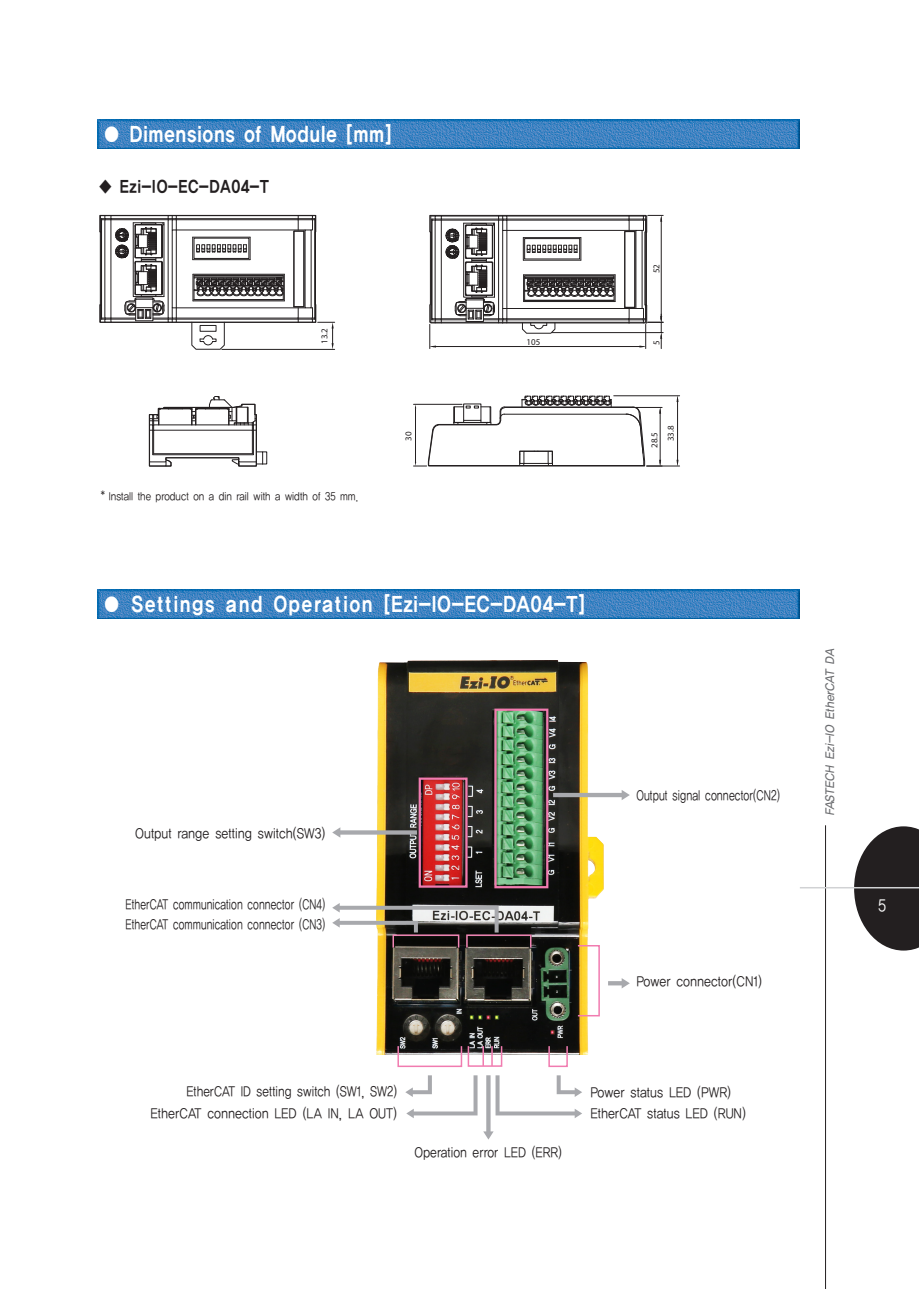
<style>
.page{position:relative;width:919px;height:1289px;background:#fff}
.page>*{position:absolute;margin:0;border:0;box-sizing:border-box;transform-origin:0 0}
.t1{font:22.5px "YDIYGO150 KSCPC EUC H";color:#fff;scale:.85 1}
.t2{font:22.5px "YDIYGO150 KSCPC EUC H";letter-spacing:-.05em;color:#fff;scale:.85 1}
.t3{font:18px "YDIYGO150 KSCPC EUC H";letter-spacing:-.05em;color:#231f20;scale:.85 1}
.t4{font:18px "YDIYGO120 KSCPC EUC H";color:#fff;scale:.85 1}
.국문_설명문구_9_5pt_왼쪽정렬{font:15px "YDIYGO120 KSCPC EUC H";letter-spacing:-.05em;color:#231f20;scale:.85 1}
.국문_설명문구_9_5pt_왼쪽정렬-2{font:15px "YDIYGO120 KSCPC EUC H";letter-spacing:-.05em;color:#231f20;scale:.71 1}
.국문_설명문구_9_5pt_왼쪽정렬-3{font:15px "YDIYGO120 KSCPC EUC H";letter-spacing:-.05em;color:#231f20;scale:.81 1}
.국문_설명문구_9_5pt_왼쪽정렬-4{font:15px "YDIYGO120 KSCPC EUC H";letter-spacing:-.05em;color:#231f20;scale:.73 1}
.국문_설명문구_9_5pt_왼쪽정렬-5{font:15px "YDIYGO120 KSCPC EUC H";letter-spacing:-.05em;color:#231f20;scale:.83 1}
.t5{font:italic 12.9px "YDIYGO130 KSCPC EUC H";color:#6c6d70;scale:.94 1}
.t6{font:12px "YDIYGO120 KSCPC EUC H";letter-spacing:-.06em;color:#231f20;scale:.85 1}
.t7{font:9px/16.2px "Myriad Pro";color:#231f20}
</style>
<div class="page">
<svg style="left:854px;top:826px;width:64px;height:124px"></svg>
<hr style="left:825px;top:825px;width:1px;height:463px;background:#231f20">
<hr style="left:799px;top:887px;width:119px;height:1px;background:#d1d2d4">
<img style="left:98px;top:119px;width:701px;height:30px">
<img style="left:98px;top:589px;width:701px;height:30px">
<hr style="left:646px;top:466px;width:33px;height:1px;background:#231f20">
<hr style="left:613px;top:395px;width:66px;height:1px;background:#231f20">
<hr style="left:677px;top:400px;width:1px;height:62px;background:#231f20">
<div style="left:262px;top:451px;width:5px;height:13px;border:1px solid #231f20"></div>
<svg style="left:99px;top:214px;width:235px;height:136px"></svg>
<svg style="left:429px;top:214px;width:234px;height:134px"></svg>
<svg style="left:413px;top:395px;width:249px;height:72px"></svg>
<svg style="left:148px;top:396px;width:115px;height:71px"></svg>
<img style="left:376px;top:660px;width:227px;height:394px">
<div style="left:577px;top:945px;width:23px;height:71px;border:2px solid #f17cb0"></div>
<div style="left:548px;top:1045px;width:20px;height:22px;border:2px solid #f17cb0"></div>
<div style="left:397px;top:1045px;width:65px;height:22px;border:2px solid #f17cb0"></div>
<div style="left:392px;top:934px;width:67px;height:14px;border:2px solid #f287b6"></div>
<div style="left:466px;top:934px;width:65px;height:14px;border:2px solid #f287b6"></div>
<div style="left:467px;top:1045px;width:35px;height:21px;border:2px solid #f17cb0"></div>
<svg style="left:332px;top:827px;width:85px;height:10px"></svg>
<svg style="left:553px;top:789px;width:76px;height:11px"></svg>
<svg style="left:608px;top:978px;width:21px;height:10px"></svg>
<svg style="left:405px;top:1075px;width:72px;height:43px"></svg>
<svg style="left:483px;top:1075px;width:99px;height:64px"></svg>
<svg style="left:332px;top:903px;width:166px;height:29px"></svg>
<div style="left:494px;top:708px;width:54px;height:180px;border:2px solid #f17cb0"></div>
<div style="left:418px;top:777px;width:49px;height:110px;border:2px solid #f17cb0"></div>
<svg style="left:482px;top:1046px;width:2px;height:19px"></svg>
<svg style="left:491px;top:1046px;width:1px;height:19px"></svg>
<p class="t2" style="left:102px;top:121px;width:343px">● Dimensions of Module [mm]</p>
<p class="t3" style="left:98px;top:176px;width:203px">◆ Ezi-IO-EC-DA04-T</p>
<p class="t7" style="left:316px;top:344px;width:17px;rotate:-90deg">13.2</p>
<p class="t6" style="left:98px;top:490px;width:308px">＊Install the product on a din rail with a width of 35 mm.</p>
<p class="t7" style="left:526px;top:333px;width:15px">105</p>
<p class="t7" style="left:648px;top:273px;width:11px;rotate:-90deg">52</p>
<p class="t7" style="left:648px;top:345px;width:6px;rotate:-90deg">5</p>
<p class="t7" style="left:400px;top:441px;width:11px;rotate:-90deg">30</p>
<p class="t7" style="left:646px;top:441px;width:17px;text-indent:-7px;rotate:-90deg">28.5<br>33.8</p>
<p class="t1" style="left:102px;top:591px;width:570px">● Settings and Operation [Ezi-IO-EC-DA04-T]</p>
<p class="국문_설명문구_9_5pt_왼쪽정렬" style="left:135px;top:824px;width:226px">Output range setting switch(SW3)</p>
<p class="국문_설명문구_9_5pt_왼쪽정렬-2" style="left:125px;top:896px;width:284px">EtherCAT communication connector (CN4)</p>
<p class="국문_설명문구_9_5pt_왼쪽정렬-2" style="left:125px;top:916px;width:284px">EtherCAT communication connector (CN3)</p>
<p class="국문_설명문구_9_5pt_왼쪽정렬-4" style="left:636px;top:787px;width:199px">Output signal connector(CN2)</p>
<p class="국문_설명문구_9_5pt_왼쪽정렬" style="left:636px;top:973px;width:150px">Power connector(CN1)</p>
<p class="국문_설명문구_9_5pt_왼쪽정렬-3" style="left:186px;top:1082px;width:262px">EtherCAT ID setting switch (SW1, SW2)</p>
<p class="국문_설명문구_9_5pt_왼쪽정렬" style="left:590px;top:1084px;width:168px">Power status LED (PWR)</p>
<p class="국문_설명문구_9_5pt_왼쪽정렬" style="left:150px;top:1105px;width:292px">EtherCAT connection LED (LA IN, LA OUT)</p>
<p class="국문_설명문구_9_5pt_왼쪽정렬" style="left:590px;top:1105px;width:185px">EtherCAT status LED (RUN)</p>
<p class="국문_설명문구_9_5pt_왼쪽정렬-5" style="left:414px;top:1144px;width:180px">Operation error LED (ERR)</p>
<p class="t5" style="left:822px;top:816px;width:182px;rotate:-90deg">FASTECH Ezi-IO EtherCAT DA</p>
<p class="t4" style="left:877px;top:895px;width:12px">5</p>
</div>
